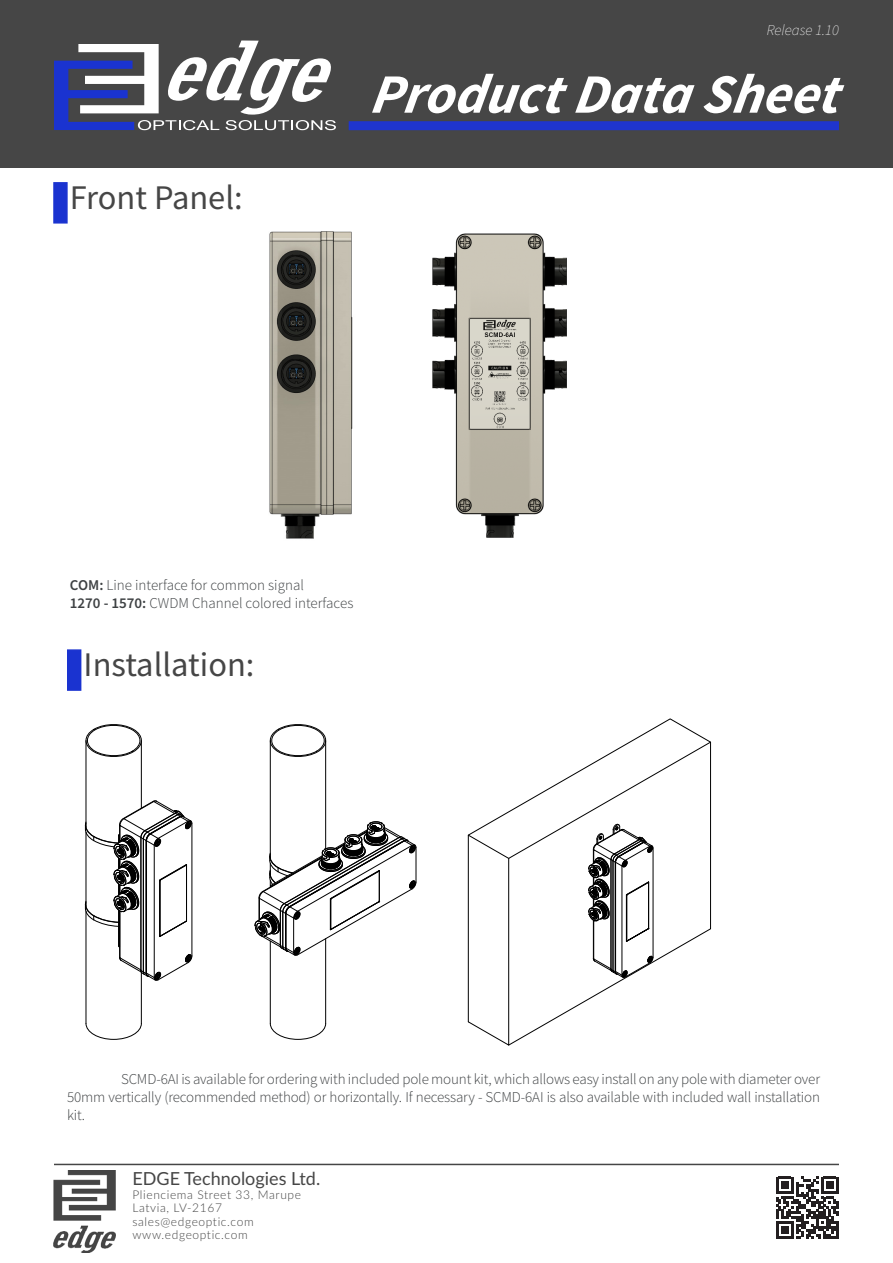
<style>
.page{position:relative;width:893px;height:1263px;background:#fff}
.page>*{position:absolute;margin:0;border:0;box-sizing:border-box;transform-origin:0 0}
.t1{font:italic 700 55.5px "Source Sans Pro";color:#fff}
.t2{font:34.5px "Source Sans Pro";color:#464646}
.t3{font:18px "Lato";color:#464646}
.t4{font:300 15px/18px "Source Sans Pro";letter-spacing:-.01em;color:#3e4143;text-align:justify}
.t5{font:italic 200 15px "Source Sans Pro";color:#fff}
.t6{font:300 12px "Lato";letter-spacing:.05em;color:#464646}
.s1{font-weight:600}
</style>
<div class="page">
<div style="left:0;top:0;width:893px;height:168px;background:#464646"></div>
<svg style="left:54px;top:40px;width:282px;height:90px"></svg>
<div style="left:349px;top:121px;width:490px;height:9px;background:#1f35ce"></div>
<hr style="left:54px;top:1164px;width:785px;height:1px;background:#464646">
<img style="left:54px;top:1170px;width:61px;height:83px">
<svg style="left:776px;top:1177px;width:62px;height:62px"></svg>
<div style="left:53px;top:182px;width:15px;height:42px;background:#1a33d0;border:2px solid #1a33d0"></div>
<div style="left:67px;top:649px;width:14px;height:42px;background:#1a33d0"></div>
<svg style="left:467px;top:741px;width:245px;height:305px"></svg>
<svg style="left:467px;top:834px;width:43px;height:25px"></svg>
<svg style="left:588px;top:823px;width:66px;height:155px"></svg>
<svg style="left:85px;top:724px;width:57px;height:35px"></svg>
<svg style="left:85px;top:1023px;width:57px;height:17px"></svg>
<hr style="left:86px;top:911px;width:1px;height:112px;background:#000">
<hr style="left:86px;top:740px;width:1px;height:87px;background:#000">
<hr style="left:141px;top:972px;width:1px;height:51px;background:#000">
<hr style="left:141px;top:740px;width:1px;height:68px;background:#000">
<svg style="left:84px;top:800px;width:109px;height:181px"></svg>
<svg style="left:269px;top:724px;width:58px;height:35px"></svg>
<svg style="left:270px;top:1023px;width:56px;height:17px"></svg>
<hr style="left:270px;top:941px;width:1px;height:82px;background:#000">
<hr style="left:270px;top:740px;width:1px;height:118px;background:#000">
<hr style="left:325px;top:939px;width:1px;height:84px;background:#000">
<hr style="left:325px;top:740px;width:1px;height:109px;background:#000">
<svg style="left:254px;top:821px;width:163px;height:135px"></svg>
<img style="left:432px;top:233px;width:135px;height:305px">
<img style="left:269px;top:232px;width:84px;height:307px">
<p class="t5" style="left:767px;top:21px;width:74px">Release 1.10</p>
<p class="t2" style="left:70px;top:175px;width:174px">Front Panel:</p>
<p class="t1" style="left:370px;top:57px;width:481px">ProductData Sheet</p>
<p class="t4" style="left:70px;top:576px;width:236px"><span class="s1">COM:</span> Line interface for common signal</p>
<p class="t4" style="left:70px;top:594px;width:285px"><span class="s1">1270 - 1570:</span> CWDM Channel colored interfaces</p>
<p class="t2" style="left:84px;top:643px;width:172px">Installation:</p>
<p class="t4" style="left:67px;top:1070px;width:755px;text-indent:54px">SCMD-6AI is available for ordering with included pole mount kit, which allows easy install on any pole with diameter over 50mm vertically (recommended method) or horizontally. If necessary - SCMD-6AI is also available with included wall installation kit.</p>
<p class="t3" style="left:132px;top:1166px;width:189px">EDGE Technologies Ltd.</p>
<p class="t6" style="left:132px;top:1186px;width:170px">Plienciema Street 33, Marupe</p>
<p class="t6" style="left:132px;top:1200px;width:91px">Latvia, LV-2167</p>
<p class="t6" style="left:132px;top:1213px;width:123px">sales@edgeoptic.com</p>
<p class="t6" style="left:132px;top:1227px;width:117px">www.edgeoptic.com</p>
</div>
